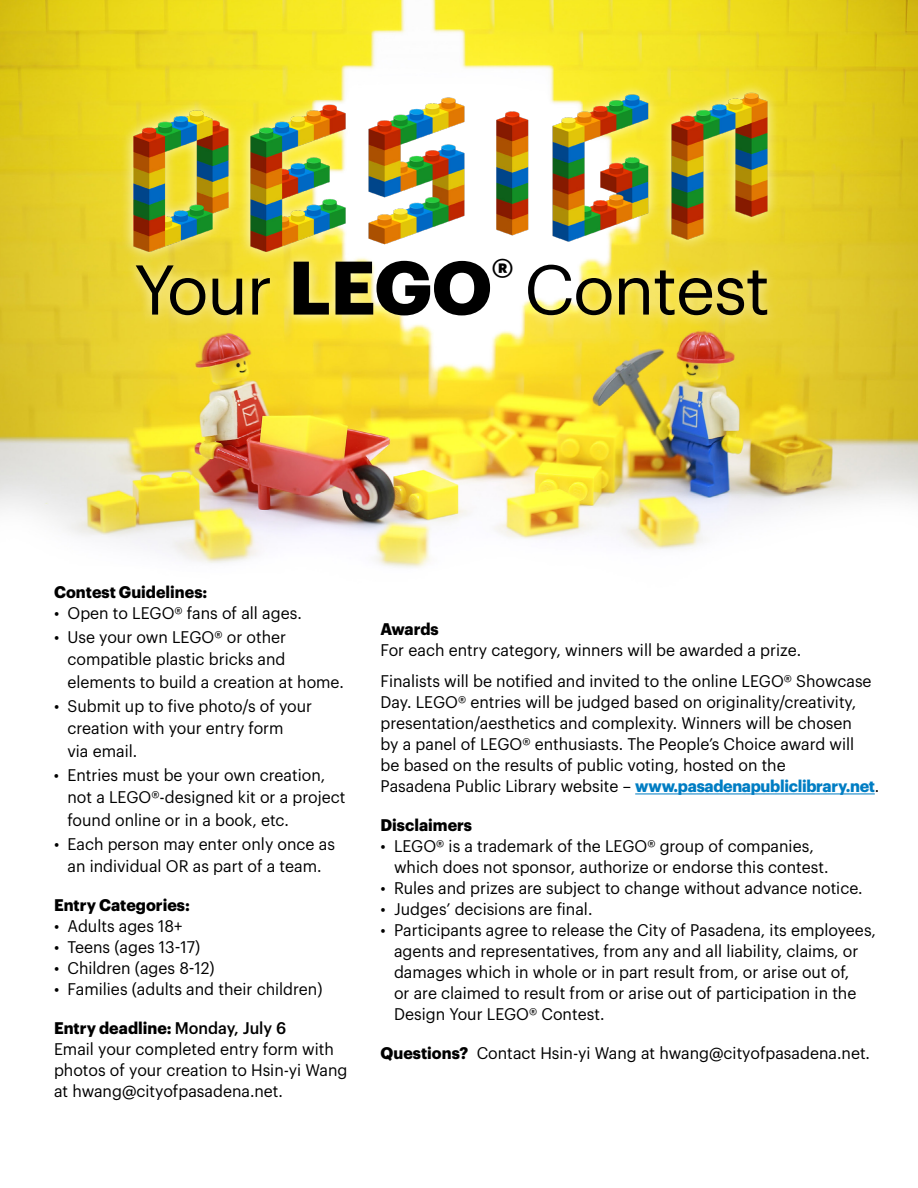
<style>
.page{position:relative;width:918px;height:1188px;background:#fff}
.page>*{position:absolute;margin:0;border:0;box-sizing:border-box;transform-origin:0 0}
.t1{font:68.7px "Graphik";letter-spacing:-.02em;color:#000}
.t2{font:16.5px/21px "Graphik";color:#000;scale:.96 1}
.t3{font:700 16.5px "Graphik";color:#000;scale:.96 1}
.s1{font-weight:700;font-size:73.95px}
.s2{font-weight:700}
.s3{font-weight:500}
.s4{font-weight:700;color:#007dc3}
</style>
<div class="page">
<img style="left:0;top:0;width:918px;height:794px">
<div style="left:121px;top:80px;width:659px;height:248px;background:#fff;opacity:.75"></div>
<img style="left:127px;top:83px;width:216px;height:169px">
<img style="left:343px;top:75px;width:147px;height:189px">
<img style="left:472px;top:73px;width:59px;height:189px">
<img style="left:533px;top:73px;width:147px;height:189px">
<img style="left:665px;top:57px;width:114px;height:189px">
<hr style="left:635px;top:794px;width:240px;height:1px;background:#007dc3">
<h1 class="t1" style="left:134px;top:238px;width:637px">Your <span class="s1">LEGO</span><sup>®</sup> Contest</h1>
<p class="t3" style="left:54px;top:579px;width:161px">Contest Guidelines:</p>
<p class="t2" style="left:54px;top:601px;width:260px">• Open to LEGO® fans of all ages.</p>
<p class="t2" style="left:67px;top:624px;width:290px;line-height:22.5px;text-indent:-13px">• Use your own LEGO® or other compatible plastic bricks and elements to build a creation at home.</p>
<p class="t2" style="left:67px;top:693px;width:256px;line-height:22.5px;text-indent:-13px">• Submit up to five photo/s of your creation with your entry form<br>via email.</p>
<p class="t2" style="left:67px;top:762px;width:291px;line-height:22.5px;text-indent:-13px">• Entries must be your own creation, not a LEGO®-designed kit or a project found online or in a book, etc.</p>
<p class="t2" style="left:54px;top:831px;width:294px;line-height:22.5px;text-align:center">• Each person may enter only once as an individual OR as part of a team.</p>
<p class="t3" style="left:54px;top:893px;width:143px">Entry Categories:</p>
<p class="t2" style="left:54px;top:915px;width:135px">• Adults ages 18+</p>
<p class="t2" style="left:54px;top:936px;width:154px">• Teens (ages 13-17)</p>
<p class="t2" style="left:54px;top:957px;width:169px">• Children (ages 8-12)</p>
<p class="t2" style="left:54px;top:978px;width:281px">• Families (adults and their children)</p>
<p class="t2" style="left:54px;top:1017px;width:307px"><span class="s2">Entry deadline:</span> <span class="s3">Monday, July 6<br></span>Email your completed entry form with photos of your creation to Hsin-yi Wang at hwang@cityofpasadena.net.</p>
<p class="t3" style="left:381px;top:616px;width:62px">Awards</p>
<p class="t2" style="left:381px;top:633px;width:513px;line-height:31.5px">For each entry category, winners will be awarded a prize.<br>Finalists will be notified and invited to the online LEGO® Showcase</p>
<p class="t2" style="left:381px;top:690px;width:521px">Day. LEGO® entries will be judged based on originality/creativity, presentation/aesthetics and complexity. Winners will be chosen<br>by a panel of LEGO® enthusiasts. The People’s Choice award will<br>be based on the results of public voting, hosted on the<br>Pasadena Public Library website – <span class="s4">www.pasadenapubliclibrary.net</span>.</p>
<p class="t3" style="left:381px;top:813px;width:97px">Disclaimers</p>
<p class="t2" style="left:394px;top:834px;width:454px;text-indent:-13px">• LEGO® is a trademark of the LEGO® group of companies, which does not sponsor, authorize or endorse this contest.</p>
<p class="t2" style="left:381px;top:876px;width:504px">• Rules and prizes are subject to change without advance notice.</p>
<p class="t2" style="left:381px;top:897px;width:222px">• Judges’ decisions are final.</p>
<p class="t2" style="left:394px;top:918px;width:504px;text-indent:-13px">• Participants agree to release the City of Pasadena, its employees, agents and representatives, from any and all liability, claims, or damages which in whole or in part result from, or arise out of,<br>or are claimed to result from or arise out of participation in the Design Your LEGO® Contest.</p>
<p class="t2" style="left:381px;top:1041px;width:511px"><span class="s2">Questions?</span> Contact Hsin-yi Wang at hwang@cityofpasadena.net.</p>
</div>
